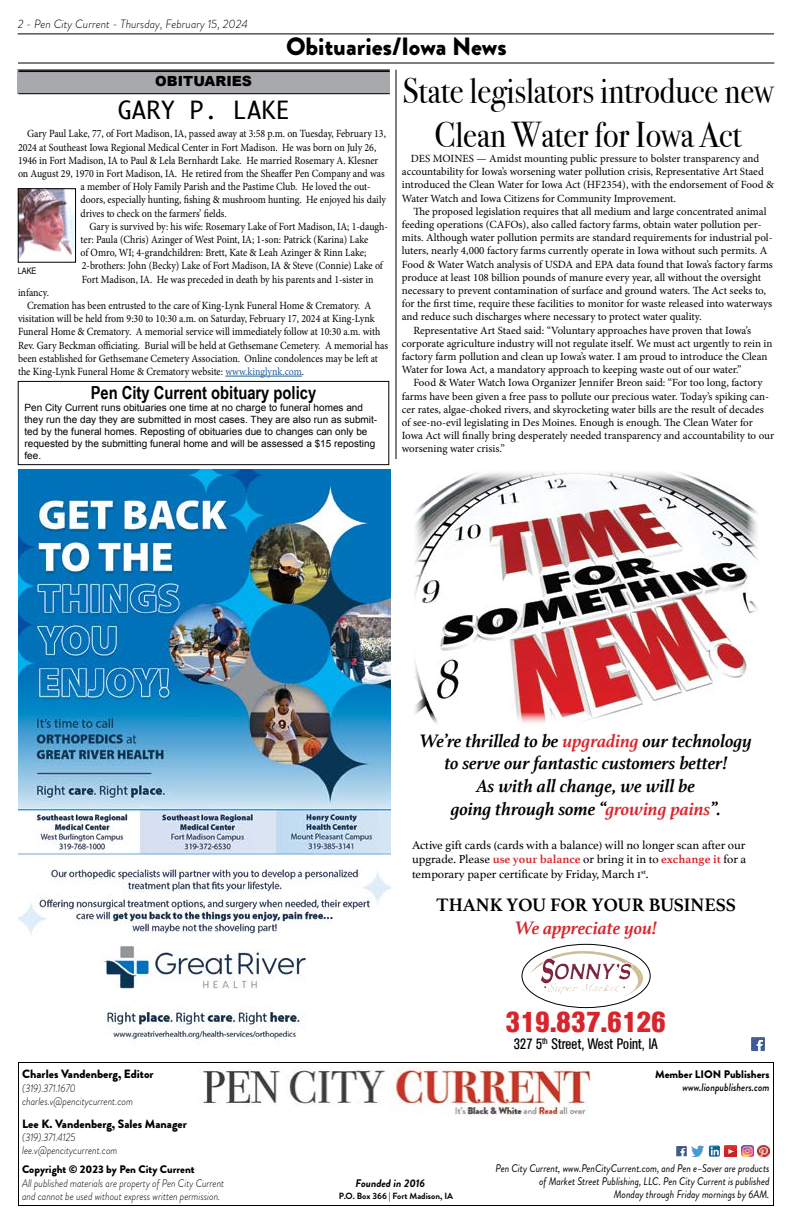
<style>
.page{position:relative;width:792px;height:1224px;background:#fff}
.page>*{position:absolute;margin:0;border:0;box-sizing:border-box;transform-origin:0 0}
.t1{font:36px/43.2px "Bodoni Svty Two ITCTT";color:#000;text-align:center;scale:.9 1}
.t2{font:700 29.3px "Atkins Cd";color:#d7252b}
.t3{font:900 25px "Brandon Grotesque";color:#000}
.t4{font:24px "Monaco";color:#000}
.t5{font:italic 700 18.9px/22.7px "Athelas";color:#000;text-align:center}
.t6{font:700 18.9px "Athelas";color:#000}
.t7{font:italic 700 18.9px "Athelas";color:#d7252b}
.t8{font:700 18px "Arial Narrow";color:#000}
.t9{font:15.2px "Atkins Cd";color:#000}
.t10{font:900 14px "Arial";color:#000}
.t11{font:12.1px/14.5px "Athelas";color:#000;text-align:justify}
.t12{font:900 12px "Brandon Grotesque";color:#000}
.t13{font:italic 300 12px "Brandon Grotesque";color:#000}
.t14{font:11px/13.2px "Minion Pro";color:#000}
.t15{font:11px "Minion Pro";color:#000;scale:.9 1}
.t16{font:italic 300 11px/13.2px "Brandon Grotesque";color:#000;scale:.9 1}
.t17{font:italic 11px/13.2px "Brandon Grotesque";color:#000;text-align:right;scale:.9 1}
.t18{font:900 11px "Brandon Grotesque";color:#000}
.t19{font:italic 500 11px "Brandon Grotesque";color:#000;scale:.9 1}
.t20{font:italic 700 11px "Brandon Grotesque";color:#000}
.t21{font:10px/12px "Arial";color:#000}
.t22{font:700 9px "Brandon Grotesque";color:#000}
.t23{font:9px "Arial Narrow";color:#000}
.s1{color:#215e9e}
.s2{color:#d7252b}
.s3{font-weight:700;color:#d7252b}
</style>
<div class="page">
<hr style="left:225px;top:376px;width:77px;height:1px;background:#215e9e">
<hr style="left:18px;top:33px;width:756px;height:1px;background:#000">
<hr style="left:18px;top:63px;width:756px;height:1px;background:#000">
<img style="left:200px;top:1067px;width:392px;height:49px">
<svg style="left:676px;top:1145px;width:94px;height:12px"></svg>
<div style="left:18px;top:1062px;width:756px;height:144px;border:1px solid #000"></div>
<img style="left:18px;top:469px;width:372px;height:576px">
<img style="left:415px;top:472px;width:343px;height:251px">
<svg style="left:522px;top:944px;width:128px;height:64px"></svg>
<img style="left:549px;top:951px;width:75px;height:12px">
<div style="left:522px;top:944px;width:128px;height:64px;border:1px solid #000;border-radius:50%"></div>
<img style="left:751px;top:1037px;width:14px;height:14px">
<div style="left:18px;top:70px;width:372px;height:24px;background:#a7a9ac"></div>
<hr style="left:18px;top:70px;width:372px;height:1px;background:#000">
<hr style="left:18px;top:71px;width:372px;height:1px;background:#000">
<hr style="left:18px;top:93px;width:372px;height:1px;background:#000">
<img style="left:20px;top:190px;width:54px;height:68px">
<div style="left:18px;top:188px;width:58px;height:75px;border:1px solid #000"></div>
<div style="left:18px;top:381px;width:371px;height:84px;border:1px solid #000"></div>
<hr style="left:396px;top:70px;width:1px;height:389px;background:#000">
<p class="t13" style="left:18px;top:15px;width:232px">2 - Pen City Current - Thursday, February 15, 2024</p>
<h3 class="t3" style="left:286px;top:29px;width:222px">Obituaries/Iowa News</h3>
<p class="t10" style="left:155px;top:71px;width:98px">OBITUARIES</p>
<h3 class="t4" style="left:118px;top:89px;width:174px">GARY P. LAKE</h3>
<p class="t15" style="left:27px;top:127px;width:400px">Gary Paul Lake, 77, of Fort Madison, IA, passed away at 3:58 p.m. on Tuesday, February 13,</p>
<p class="t15" style="left:18px;top:140px;width:400px">2024 at Southeast Iowa Regional Medical Center in Fort Madison. He was born on July 26,</p>
<p class="t15" style="left:18px;top:153px;width:402px">1946 in Fort Madison, IA to Paul &amp; Lela Bernhardt Lake. He married Rosemary A. Klesner</p>
<p class="t15" style="left:18px;top:166px;width:409px">on August 29, 1970 in Fort Madison, IA. He retired from the Sheaffer Pen Company and was</p>
<p class="t15" style="left:81px;top:179px;width:324px">a member of Holy Family Parish and the Pastime Club. He loved the out-</p>
<p class="t15" style="left:81px;top:193px;width:341px">doors, especially hunting, fishing &amp; mushroom hunting. He enjoyed his daily</p>
<p class="t15" style="left:81px;top:206px;width:164px">drives to check on the farmers’ fields.</p>
<p class="t15" style="left:90px;top:219px;width:333px">Gary is survived by: his wife: Rosemary Lake of Fort Madison, IA; 1-daugh-</p>
<p class="t15" style="left:81px;top:232px;width:321px">ter: Paula (Chris) Azinger of West Point, IA; 1-son: Patrick (Karina) Lake</p>
<p class="t15" style="left:81px;top:245px;width:319px">of Omro, WI; 4-grandchildren: Brett, Kate &amp; Leah Azinger &amp; Rinn Lake;</p>
<p class="t15" style="left:82px;top:259px;width:336px">2-brothers: John (Becky) Lake of Fort Madison, IA &amp; Steve (Connie) Lake of</p>
<p class="t15" style="left:82px;top:272px;width:326px">Fort Madison, IA. He was preceded in death by his parents and 1-sister in</p>
<p class="t15" style="left:18px;top:285px;width:36px">infancy.</p>
<p class="t15" style="left:27px;top:298px;width:384px">Cremation has been entrusted to the care of King-Lynk Funeral Home &amp; Crematory. A</p>
<p class="t15" style="left:18px;top:311px;width:398px">visitation will be held from 9:30 to 10:30 a.m. on Saturday, February 17, 2024 at King-Lynk</p>
<p class="t15" style="left:18px;top:325px;width:404px">Funeral Home &amp; Crematory. A memorial service will immediately follow at 10:30 a.m. with</p>
<p class="t15" style="left:18px;top:338px;width:413px">Rev. Gary Beckman officiating. Burial will be held at Gethsemane Cemetery. A memorial has</p>
<p class="t15" style="left:18px;top:351px;width:401px">been established for Gethsemane Cemetery Association. Online condolences may be left at</p>
<p class="t15" style="left:18px;top:364px;width:320px">the King-Lynk Funeral Home &amp; Crematory website: <span class="s1">www.kinglynk.com</span>.</p>
<p class="t23" style="left:18px;top:265px;width:20px">LAKE</p>
<h3 class="t8" style="left:91px;top:379px;width:227px">Pen City Current obituary policy</h3>
<p class="t21" style="left:25px;top:401px;width:354px">Pen City Current runs obituaries one time at no charge to funeral homes and they run the day they are submitted in most cases. They are also run as submit&shy;ted by the funeral homes. Reposting of obituaries due to changes can only be requested by the submitting funeral home and will be assessed a $15 reposting fee.</p>
<h1 class="t1" style="left:402px;top:66px;width:414px">State legislators introduce new<br>Clean Water for Iowa Act</h1>
<p class="t14" style="left:402px;top:152px;width:374px;text-indent:9px">DES MOINES — Amidst mounting public pressure to bolster transparency and accountability for Iowa’s worsening water pollution crisis, Representative Art Staed introduced the Clean Water for Iowa Act (HF2354), with the endorsement of Food &amp; Water Watch and Iowa Citizens for Community Improvement.</p>
<p class="t14" style="left:413px;top:205px;width:355px">The proposed legislation requires that all medium and large concentrated animal</p>
<p class="t14" style="left:402px;top:218px;width:361px">feeding operations (CAFOs), also called factory farms, obtain water pollution per-</p>
<p class="t14" style="left:402px;top:231px;width:372px">mits. Although water pollution permits are standard requirements for industrial pol-</p>
<p class="t14" style="left:402px;top:244px;width:367px">luters, nearly 4,000 factory farms currently operate in Iowa without such permits. A</p>
<p class="t14" style="left:402px;top:258px;width:373px">Food &amp; Water Watch analysis of USDA and EPA data found that Iowa’s factory farms</p>
<p class="t14" style="left:402px;top:271px;width:361px">produce at least 108 billion pounds of manure every year, all without the oversight</p>
<p class="t14" style="left:402px;top:284px;width:366px">necessary to prevent contamination of surface and ground waters. The Act seeks to,</p>
<p class="t14" style="left:402px;top:297px;width:372px">for the first time, require these facilities to monitor for waste released into waterways</p>
<p class="t14" style="left:402px;top:310px;width:301px">and reduce such discharges where necessary to protect water quality.</p>
<p class="t14" style="left:413px;top:324px;width:339px">Representative Art Staed said: “Voluntary approaches have proven that Iowa’s</p>
<p class="t14" style="left:402px;top:337px;width:372px">corporate agriculture industry will not regulate itself. We must act urgently to rein in</p>
<p class="t14" style="left:402px;top:350px;width:367px">factory farm pollution and clean up Iowa’s water. I am proud to introduce the Clean</p>
<p class="t14" style="left:402px;top:363px;width:341px">Water for Iowa Act, a mandatory approach to keeping waste out of our water.”</p>
<p class="t14" style="left:413px;top:376px;width:351px">Food &amp; Water Watch Iowa Organizer Jennifer Breon said: “For too long, factory</p>
<p class="t14" style="left:402px;top:390px;width:369px">farms have been given a free pass to pollute our precious water. Today’s spiking can-</p>
<p class="t14" style="left:402px;top:403px;width:363px">cer rates, algae-choked rivers, and skyrocketing water bills are the result of decades</p>
<p class="t14" style="left:402px;top:416px;width:352px">of see-no-evil legislating in Des Moines. Enough is enough. The Clean Water for</p>
<p class="t14" style="left:402px;top:429px;width:374px">Iowa Act will finally bring desperately needed transparency and accountability to our</p>
<p class="t14" style="left:402px;top:442px;width:105px">worsening water crisis.”</p>
<h3 class="t5" style="left:420px;top:729px;width:334px">We’re thrilled to be <span class="s2">upgrading</span> our technology to serve our fantastic customers better!<br>As with all change, we will be<br>going through some “<span class="s2">growing pains</span>”.</h3>
<p class="t11" style="left:412px;top:837px;width:336px">Active gift cards (cards with a balance) will no longer scan after our upgrade. Please <span class="s3">use your balance</span> or bring it in to <span class="s3">exchange it</span> for a temporary paper certificate by Friday, March 1<sup>st</sup>.</p>
<h3 class="t6" style="left:436px;top:890px;width:302px">THANK YOU FOR YOUR BUSINESS</h3>
<h3 class="t7" style="left:515px;top:913px;width:143px">We appreciate you!</h3>
<h2 class="t2" style="left:506px;top:1005px;width:162px">319.837.6126</h2>
<h3 class="t9" style="left:514px;top:1035px;width:145px">327 5<sup>th</sup> Street, West Point, IA</h3>
<p class="t12" style="left:22px;top:1066px;width:133px">Charles Vandenberg, Editor</p>
<p class="t16" style="left:22px;top:1081px;width:125px">(319).371.1670 charles.v@pencitycurrent.com</p>
<p class="t12" style="left:22px;top:1115px;width:166px">Lee K. Vandenberg, Sales Manager</p>
<p class="t16" style="left:22px;top:1130px;width:108px">(319).371.4125 lee.v@pencitycurrent.com</p>
<p class="t18" style="left:22px;top:1162px;width:174px">Copyright © 2023 by Pen City Current</p>
<p class="t16" style="left:22px;top:1176px;width:226px">All published materials are property of Pen City Current and cannot be used without express written permission.</p>
<p class="t20" style="left:356px;top:1176px;width:71px">Founded in 2016</p>
<p class="t18" style="left:655px;top:1066px;width:116px">Member LION Publishers</p>
<p class="t19" style="left:683px;top:1079px;width:98px">www.lionpublishers.com</p>
<p class="t17" style="left:495px;top:1162px;width:306px">Pen City Current, www.PenCityCurrent.com, and Pen e–Saver are products of Market Street Publishing, LLC. Pen City Current is published</p>
<p class="t22" style="left:339px;top:1190px;width:116px">P.O. Box 366 | Fort Madison, IA</p>
<p class="t17" style="left:614px;top:1188px;width:174px">Monday through Friday mornings by 6AM.</p>
</div>
